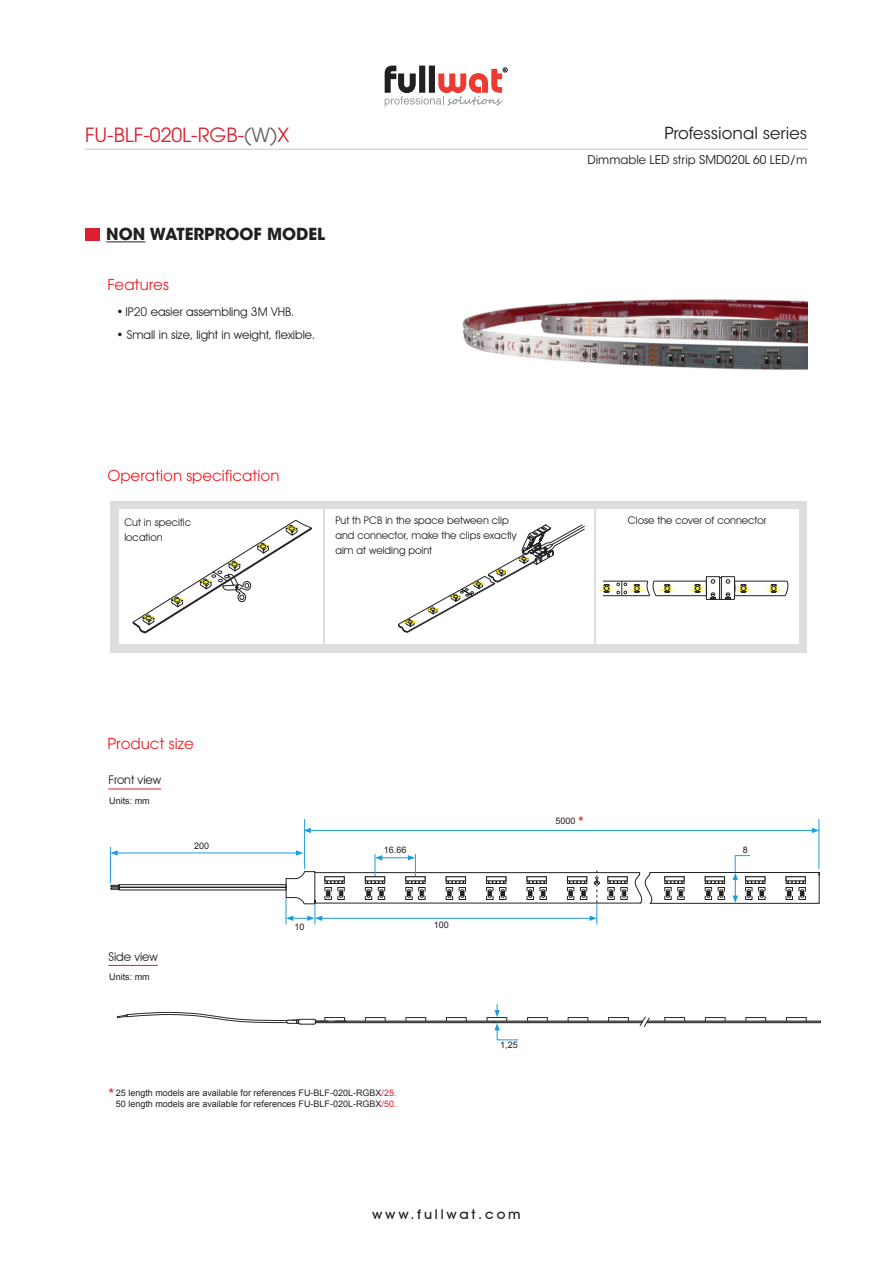
<style>
.page{position:relative;width:893px;height:1263px;background:#fff}
.page>*{position:absolute;margin:0;border:0;box-sizing:border-box;transform-origin:0 0}
.t1{font:19.5px "Avant Garde LT";color:#db1e30}
.t2{font:16.5px "ITC Avant Garde Std";color:#231f20}
.familia{font:700 16.5px "ITC Avant Garde Std";color:#231f20}
.subtitulo02{font:15px "Avant Garde LT";color:#ee1d23}
.t3{font:500 13.5px "Avant Garde IT Cby BT";letter-spacing:.19em;color:#231f20;scale:1.07 1}
.familia-2{font:12px "Avant Garde IT Cby BT";color:#231f20}
.t4{font:12px "ITC Avant Garde Std";color:#231f20}
.familia-3{font:10.5px/15px "Avant Garde IT Cby BT";color:#231f20}
.t5{font:9px "Arial";color:#231f20}
.s1{color:#636366}
.s2{font-size:15px;color:#db1e30}
.s3{color:#db1e30}
</style>
<div class="page">
<svg style="left:385px;top:66px;width:122px;height:41px"></svg>
<hr style="left:85px;top:149px;width:723px;height:1px;background:#c7c8ca">
<img style="left:462px;top:299px;width:345px;height:71px">
<div style="left:85px;top:228px;width:15px;height:13px;background:#db1e30"></div>
<hr style="left:106px;top:241px;width:39px;height:1px;background:#231f20">
<hr style="left:647px;top:1021px;width:173px;height:1px;background:#2b2929">
<hr style="left:495px;top:1021px;width:148px;height:1px;background:#2b2929">
<hr style="left:316px;top:1021px;width:179px;height:1px;background:#2b2929">
<svg style="left:365px;top:1017px;width:21px;height:4px"></svg>
<svg style="left:406px;top:1017px;width:20px;height:4px"></svg>
<svg style="left:446px;top:1017px;width:21px;height:4px"></svg>
<svg style="left:527px;top:1017px;width:21px;height:4px"></svg>
<svg style="left:568px;top:1017px;width:21px;height:4px"></svg>
<svg style="left:608px;top:1017px;width:21px;height:4px"></svg>
<svg style="left:665px;top:1017px;width:20px;height:4px"></svg>
<svg style="left:705px;top:1017px;width:21px;height:4px"></svg>
<svg style="left:746px;top:1017px;width:20px;height:4px"></svg>
<svg style="left:786px;top:1017px;width:21px;height:4px"></svg>
<hr style="left:647px;top:1022px;width:173px;height:1px;background:#2b2929">
<hr style="left:492px;top:1022px;width:150px;height:1px;background:#2b2929">
<hr style="left:315px;top:1022px;width:178px;height:1px;background:#2b2929">
<svg style="left:117px;top:1012px;width:229px;height:13px"></svg>
<svg style="left:640px;top:1016px;width:10px;height:11px"></svg>
<div style="left:111px;top:501px;width:696px;height:151px;background:#dcdddf"></div>
<div style="left:119px;top:509px;width:203px;height:135px;background:#fff"></div>
<div style="left:325px;top:509px;width:269px;height:135px;background:#fff"></div>
<div style="left:596px;top:509px;width:203px;height:135px;background:#fff"></div>
<svg style="left:133px;top:520px;width:179px;height:113px"></svg>
<svg style="left:603px;top:576px;width:185px;height:24px"></svg>
<svg style="left:398px;top:524px;width:187px;height:108px"></svg>
<hr style="left:315px;top:872px;width:325px;height:1px;background:#222426">
<hr style="left:315px;top:903px;width:325px;height:1px;background:#222426">
<div style="left:119px;top:884px;width:167px;height:3px;border:1px solid #222426"></div>
<div style="left:119px;top:887px;width:167px;height:3px;border:1px solid #222426"></div>
<svg style="left:111px;top:885px;width:8px;height:4px"></svg>
<hr style="left:110px;top:847px;width:1px;height:36px;background:#199eda">
<hr style="left:118px;top:853px;width:178px;height:1px;background:#199eda">
<svg style="left:110px;top:850px;width:8px;height:6px"></svg>
<svg style="left:296px;top:850px;width:7px;height:6px"></svg>
<hr style="left:304px;top:819px;width:1px;height:49px;background:#199eda">
<hr style="left:819px;top:819px;width:1px;height:49px;background:#199eda">
<hr style="left:322px;top:918px;width:268px;height:1px;background:#199eda">
<hr style="left:311px;top:830px;width:501px;height:1px;background:#199eda">
<svg style="left:304px;top:828px;width:7px;height:5px"></svg>
<svg style="left:812px;top:828px;width:7px;height:5px"></svg>
<svg style="left:286px;top:871px;width:58px;height:53px"></svg>
<svg style="left:365px;top:854px;width:60px;height:46px"></svg>
<svg style="left:446px;top:877px;width:20px;height:3px"></svg>
<svg style="left:446px;top:880px;width:20px;height:20px"></svg>
<svg style="left:634px;top:855px;width:185px;height:49px"></svg>
<svg style="left:486px;top:877px;width:20px;height:3px"></svg>
<svg style="left:486px;top:880px;width:20px;height:20px"></svg>
<svg style="left:527px;top:877px;width:19px;height:3px"></svg>
<svg style="left:527px;top:880px;width:19px;height:20px"></svg>
<svg style="left:567px;top:871px;width:33px;height:53px"></svg>
<svg style="left:608px;top:877px;width:19px;height:3px"></svg>
<svg style="left:608px;top:880px;width:19px;height:20px"></svg>
<hr style="left:108px;top:789px;width:53px;height:1px;background:#db1e30">
<hr style="left:108px;top:965px;width:50px;height:1px;background:#db1e30">
<svg style="left:487px;top:1005px;width:31px;height:35px"></svg>
<h1 class="t1" style="left:85px;top:123px;width:206px">FU-BLF-020L-RGB-<span class="s1">(W)</span>X</h1>
<h2 class="t2" style="left:664px;top:123px;width:144px">Professional series</h2>
<h3 class="t4" style="left:587px;top:152px;width:221px">Dimmable LED strip SMD020L 60 LED/m</h3>
<p class="familia" style="left:106px;top:223px;width:220px">NON WATERPROOF MODEL</p>
<p class="subtitulo02" style="left:107px;top:276px;width:63px">Features</p>
<p class="familia-2" style="left:116px;top:304px;width:179px">• IP20 easier assembling 3M VHB.</p>
<p class="familia-2" style="left:116px;top:328px;width:200px">• Small in size, light in weight, flexible.</p>
<p class="subtitulo02" style="left:107px;top:466px;width:174px">Operation specification</p>
<p class="familia-3" style="left:124px;top:515px;width:68px">Cut in specific location</p>
<p class="familia-3" style="left:335px;top:513px;width:175px">Put th PCB in the space between clip</p>
<p class="familia-3" style="left:628px;top:513px;width:140px">Close the cover of connector</p>
<p class="familia-3" style="left:335px;top:528px;width:183px">and connector, make the clips exactly aim at welding point</p>
<p class="subtitulo02" style="left:107px;top:735px;width:88px">Product size</p>
<p class="familia-2" style="left:108px;top:773px;width:54px">Front view</p>
<p class="t5" style="left:109px;top:795px;width:42px">Units: mm</p>
<p class="t5" style="left:194px;top:840px;width:17px">200</p>
<p class="familia-2" style="left:108px;top:949px;width:51px">Side view</p>
<p class="t5" style="left:109px;top:971px;width:42px">Units: mm</p>
<p class="t5" style="left:294px;top:921px;width:12px">10</p>
<p class="t5" style="left:384px;top:844px;width:24px">16.66</p>
<p class="t5" style="left:434px;top:919px;width:17px">100</p>
<p class="t5" style="left:108px;top:1087px;width:290px"><span class="s2">*</span> 25 length models are available for references FU-BLF-020L-RGBX<span class="s3">/25.</span></p>
<p class="t5" style="left:116px;top:1097px;width:282px">50 length models are available for references FU-BLF-020L-RGBX<span class="s3">/50.</span></p>
<p class="t5" style="left:555px;top:815px;width:30px">5000 <span class="s2">*</span></p>
<p class="t5" style="left:500px;top:1039px;width:19px">1,25</p>
<h3 class="t3" style="left:372px;top:1206px;width:140px">www.fullwat.com</h3>
<p class="t5" style="left:743px;top:843px;width:7px">8</p>
</div>
